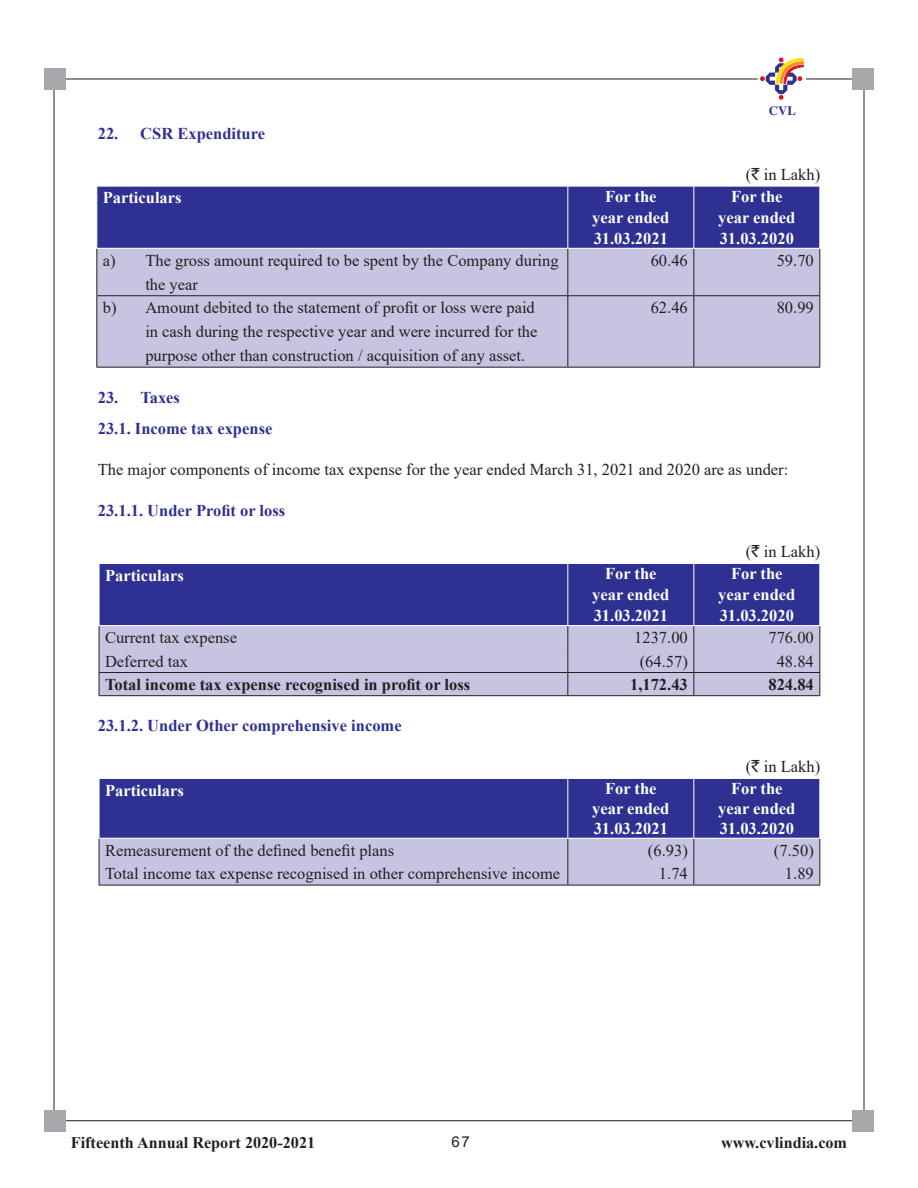
<style>
.page{position:relative;width:918px;height:1188px;background:#fff}
.page>*{position:absolute;margin:0;border:0;box-sizing:border-box;transform-origin:0 0}
.t1{font:16.5px/24px "Times New Roman";color:#231f20}
.t2{font:700 16.5px/21px "Times New Roman";color:#fff;text-align:center}
.t3{font:700 16.5px/31.5px "Times New Roman";color:#2e3092}
.t4{font:700 16.5px "Times New Roman";color:#231f20}
.t5{font:700 16.2px "Times New Roman";color:#231f20}
.t6{font:15px "Arial";color:#231f20}
.t7{font:700 12.75px "Times";color:#2e3092}
.s1{font-family:"Rupee Foradian"}
</style>
<div class="page">
<div style="left:45px;top:1110px;width:21px;height:21px;background:#a8a9ad"></div>
<div style="left:852px;top:1110px;width:21px;height:21px;background:#a8a9ad"></div>
<div style="left:45px;top:68px;width:21px;height:22px;background:#a8a9ad"></div>
<div style="left:852px;top:68px;width:21px;height:22px;background:#a8a9ad"></div>
<svg style="left:760px;top:57px;width:44px;height:43px"></svg>
<div style="left:97px;top:187px;width:722px;height:61px;background:#2e3092"></div>
<div style="left:97px;top:249px;width:722px;height:118px;background:#c6c4e1"></div>
<hr style="left:567px;top:186px;width:1px;height:62px;background:#fff">
<hr style="left:693px;top:186px;width:1px;height:62px;background:#fff">
<hr style="left:96px;top:249px;width:1px;height:46px;background:#231f20">
<hr style="left:567px;top:249px;width:1px;height:46px;background:#231f20">
<hr style="left:693px;top:249px;width:1px;height:46px;background:#231f20">
<hr style="left:819px;top:249px;width:1px;height:46px;background:#231f20">
<hr style="left:96px;top:295px;width:472px;height:1px;background:#231f20">
<hr style="left:96px;top:296px;width:1px;height:71px;background:#231f20">
<hr style="left:568px;top:295px;width:126px;height:1px;background:#231f20">
<hr style="left:567px;top:296px;width:1px;height:71px;background:#231f20">
<hr style="left:694px;top:295px;width:126px;height:1px;background:#231f20">
<hr style="left:693px;top:296px;width:1px;height:71px;background:#231f20">
<hr style="left:819px;top:296px;width:1px;height:71px;background:#231f20">
<hr style="left:96px;top:367px;width:472px;height:1px;background:#231f20">
<hr style="left:568px;top:367px;width:126px;height:1px;background:#231f20">
<hr style="left:694px;top:367px;width:126px;height:1px;background:#231f20">
<div style="left:100px;top:564px;width:719px;height:61px;background:#2e3092"></div>
<div style="left:100px;top:626px;width:719px;height:69px;background:#c6c4e1"></div>
<hr style="left:567px;top:564px;width:1px;height:61px;background:#fff">
<hr style="left:693px;top:564px;width:1px;height:61px;background:#fff">
<svg style="left:99px;top:626px;width:1px;height:69px"></svg>
<svg style="left:567px;top:626px;width:1px;height:69px"></svg>
<svg style="left:693px;top:626px;width:1px;height:69px"></svg>
<svg style="left:819px;top:626px;width:1px;height:69px"></svg>
<hr style="left:99px;top:695px;width:469px;height:1px;background:#231f20">
<hr style="left:568px;top:695px;width:126px;height:1px;background:#231f20">
<hr style="left:694px;top:695px;width:126px;height:1px;background:#231f20">
<hr style="left:99px;top:672px;width:469px;height:1px;background:#231f20">
<hr style="left:568px;top:672px;width:126px;height:1px;background:#231f20">
<hr style="left:694px;top:672px;width:126px;height:1px;background:#231f20">
<svg style="left:99px;top:778px;width:721px;height:107px;background:#7272b4"></svg>
<hr style="left:99px;top:885px;width:469px;height:1px;background:#231f20">
<hr style="left:568px;top:885px;width:126px;height:1px;background:#231f20">
<hr style="left:694px;top:885px;width:126px;height:1px;background:#231f20">
<hr style="left:99px;top:838px;width:469px;height:1px;background:#fff">
<hr style="left:568px;top:838px;width:126px;height:1px;background:#fff">
<hr style="left:694px;top:838px;width:126px;height:1px;background:#fff">
<p class="t3" style="left:98px;top:117px;width:169px">22. CSR Expenditure</p>
<p class="t7" style="left:769px;top:103px;width:28px">CVL</p>
<p class="t1" style="left:746px;top:162px;width:76px">(<span class="s1">`</span> in Lakh)</p>
<p class="t2" style="left:103px;top:187px;width:80px">Particulars</p>
<p class="t2" style="left:592px;top:185px;width:79px">For the year ended<br>31.03.2021</p>
<p class="t2" style="left:718px;top:185px;width:79px">For the year ended<br>31.03.2020</p>
<p class="t1" style="left:145px;top:248px;width:415px;text-indent:-43px">a) The gross amount required to be spent by the Company during the year</p>
<p class="t1" style="left:651px;top:248px;width:39px">60.46</p>
<p class="t1" style="left:777px;top:248px;width:39px">59.70</p>
<p class="t1" style="left:145px;top:295px;width:394px;text-indent:-43px">b) Amount debited to the statement of profit or loss were paid in cash during the respective year and were incurred for the purpose other than construction / acquisition of any asset.</p>
<p class="t1" style="left:651px;top:295px;width:39px">62.46</p>
<p class="t1" style="left:777px;top:295px;width:39px">80.99</p>
<p class="t3" style="left:98px;top:381px;width:176px">23. Taxes<br>23.1. Income tax expense</p>
<p class="t1" style="left:98px;top:457px;width:692px">The major components of income tax expense for the year ended March 31, 2021 and 2020 are as under:</p>
<p class="t3" style="left:98px;top:494px;width:189px">23.1.1. Under Profit or loss</p>
<p class="t1" style="left:746px;top:539px;width:76px">(<span class="s1">`</span> in Lakh)</p>
<p class="t2" style="left:105px;top:564px;width:80px">Particulars</p>
<p class="t2" style="left:592px;top:563px;width:79px">For the year ended<br>31.03.2021</p>
<p class="t2" style="left:718px;top:563px;width:79px">For the year ended<br>31.03.2020</p>
<p class="t1" style="left:105px;top:625px;width:133px">Current tax expense</p>
<p class="t1" style="left:634px;top:625px;width:55px">1237.00</p>
<p class="t1" style="left:768px;top:625px;width:47px">776.00</p>
<p class="t1" style="left:105px;top:648px;width:84px">Deferred tax</p>
<p class="t1" style="left:640px;top:648px;width:50px">(64.57)</p>
<p class="t1" style="left:777px;top:648px;width:39px">48.84</p>
<p class="t4" style="left:105px;top:672px;width:367px">Total income tax expense recognised in profit or loss</p>
<p class="t4" style="left:630px;top:672px;width:59px">1,172.43</p>
<p class="t4" style="left:768px;top:672px;width:47px">824.84</p>
<p class="t3" style="left:98px;top:709px;width:305px">23.1.2. Under Other comprehensive income</p>
<p class="t1" style="left:746px;top:754px;width:76px">(<span class="s1">`</span> in Lakh)</p>
<p class="t2" style="left:105px;top:779px;width:80px">Particulars</p>
<p class="t2" style="left:592px;top:778px;width:79px;line-height:19.8px">For the year ended<br>31.03.2021</p>
<p class="t2" style="left:718px;top:778px;width:79px;line-height:19.8px">For the year ended<br>31.03.2020</p>
<p class="t1" style="left:105px;top:838px;width:291px">Remeasurement of the defined benefit plans</p>
<p class="t1" style="left:648px;top:838px;width:41px">(6.93)</p>
<p class="t1" style="left:774px;top:838px;width:41px">(7.50)</p>
<p class="t1" style="left:105px;top:861px;width:457px">Total income tax expense recognised in other comprehensive income</p>
<p class="t1" style="left:659px;top:861px;width:30px">1.74</p>
<p class="t1" style="left:785px;top:861px;width:30px">1.89</p>
<p class="t5" style="left:71px;top:1130px;width:246px">Fifteenth Annual Report 2020-2021</p>
<p class="t6" style="left:452px;top:1131px;width:20px">67</p>
<p class="t5" style="left:721px;top:1130px;width:128px">www.cvlindia.com</p>
</div>
